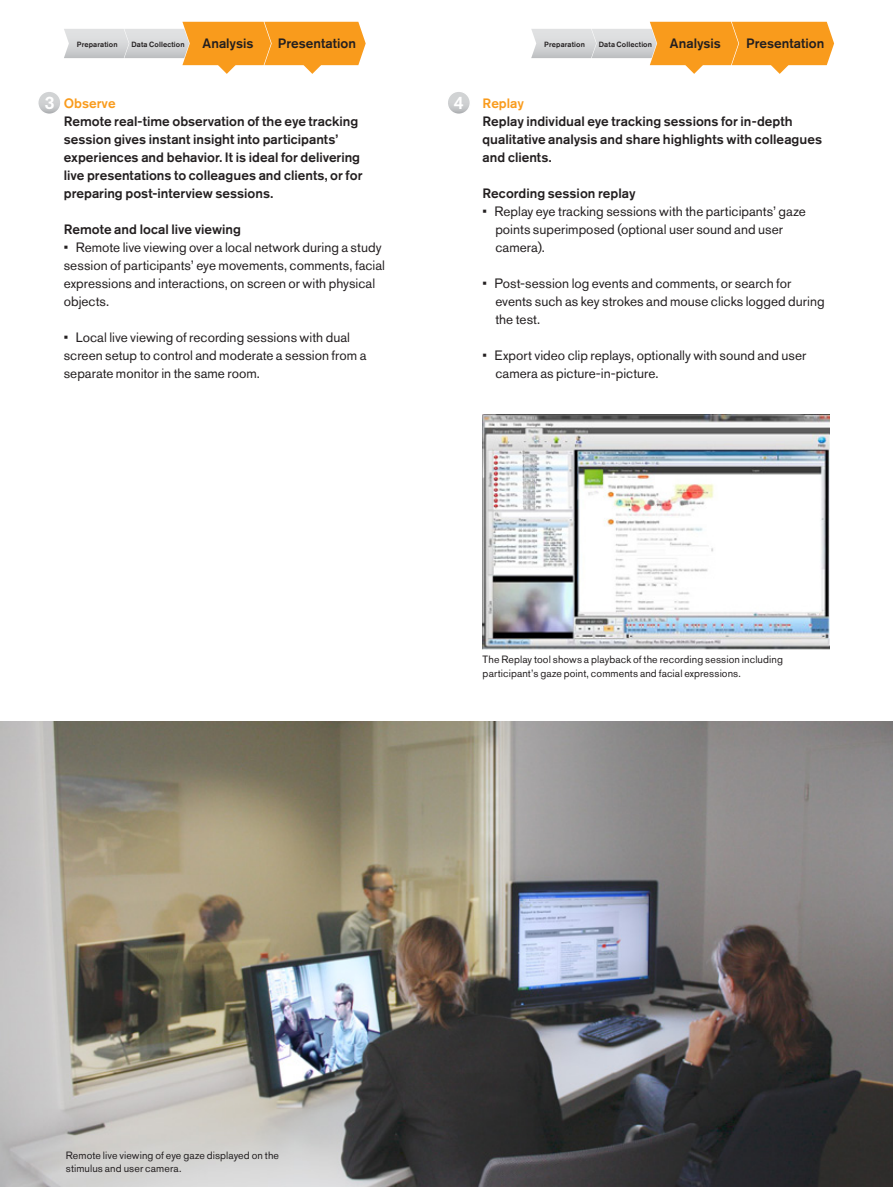
<style>
.page{position:relative;width:893px;height:1187px;background:#fff}
.page>*{position:absolute;margin:0;border:0;box-sizing:border-box;transform-origin:0 0}
.t1{font:500 18px "Akzidenz Grotesk BE";color:#fff}
.t2{font:13.5px/18px "Akzidenz Grotesk BE";color:#231f20}
.t3{font:500 13.5px/18px "Akzidenz Grotesk BE";color:#231f20}
.t4{font:500 13.5px "Akzidenz Grotesk BE";color:#f99b1c}
.t5{font:10.5px/13.5px "Akzidenz Grotesk BE";letter-spacing:.01em;color:#231f20}
.t6{font:500 7.5px "Akzidenz Grotesk BE";letter-spacing:.015em;color:#231f20}
</style>
<div class="page">
<img style="left:0;top:721px;width:893px;height:465px">
<img style="left:483px;top:414px;width:347px;height:235px">
<svg style="left:64px;top:22px;width:302px;height:52px"></svg>
<svg style="left:531px;top:22px;width:303px;height:52px"></svg>
<svg style="left:38px;top:91px;width:23px;height:23px"></svg>
<div style="left:37px;top:90px;width:25px;height:25px;border:2px solid #fff;border-radius:50%"></div>
<svg style="left:447px;top:91px;width:23px;height:23px"></svg>
<div style="left:446px;top:90px;width:25px;height:25px;border:2px solid #fff;border-radius:50%"></div>
<p class="t6" style="left:77px;top:39px;width:42px">Preparation</p>
<p class="t6" style="left:131px;top:39px;width:55px">Data Collection</p>
<p class="t3" style="left:203px;top:34px;width:52px">Analysis</p>
<p class="t3" style="left:278px;top:34px;width:80px">Presentation</p>
<p class="t6" style="left:544px;top:39px;width:42px">Preparation</p>
<p class="t6" style="left:599px;top:39px;width:55px">Data Collection</p>
<p class="t3" style="left:670px;top:34px;width:52px">Analysis</p>
<p class="t3" style="left:746px;top:34px;width:80px">Presentation</p>
<h1 class="t1" style="left:44px;top:91px;width:12px">3</h1>
<h1 class="t1" style="left:454px;top:91px;width:12px">4</h1>
<p class="t4" style="left:64px;top:95px;width:53px">Observe</p>
<p class="t3" style="left:64px;top:112px;width:300px">Remote real-time observation of the eye tracking session gives instant insight into participants’ experiences and behavior. It is ideal for delivering live presentations to colleagues and clients, or for preparing post-interview sessions.</p>
<p class="t3" style="left:64px;top:220px;width:179px">Remote and local live viewing</p>
<p class="t2" style="left:64px;top:238px;width:323px">• Remote live viewing over a local network during a study session of participants’ eye movements, comments, facial expressions and interactions, on screen or with physical objects.</p>
<p class="t2" style="left:64px;top:328px;width:304px">• Local live viewing of recording sessions with dual screen setup to control and moderate a session from a separate monitor in the same room.</p>
<p class="t4" style="left:483px;top:95px;width:43px">Replay</p>
<p class="t3" style="left:483px;top:112px;width:341px">Replay individual eye tracking sessions for in-depth qualitative analysis and share highlights with colleagues and clients.</p>
<p class="t3" style="left:483px;top:184px;width:154px">Recording session replay</p>
<p class="t2" style="left:495px;top:202px;width:312px;text-indent:-13px">• Replay eye tracking sessions with the participants’ gaze points superimposed (optional user sound and user camera).</p>
<p class="t2" style="left:495px;top:274px;width:331px;text-indent:-13px">• Post-session log events and comments, or search for events such as key strokes and mouse clicks logged during the test.</p>
<p class="t2" style="left:495px;top:346px;width:312px;text-indent:-13px">• Export video clip replays, optionally with sound and user camera as picture-in-picture.</p>
<p class="t5" style="left:483px;top:652px;width:302px">The Replay tool shows a playback of the recording session including participant’s gaze point, comments and facial expressions.</p>
<p class="t5" style="left:66px;top:1148px;width:215px">Remote live viewing of eye gaze displayed on the stimulus and user camera.</p>
</div>
